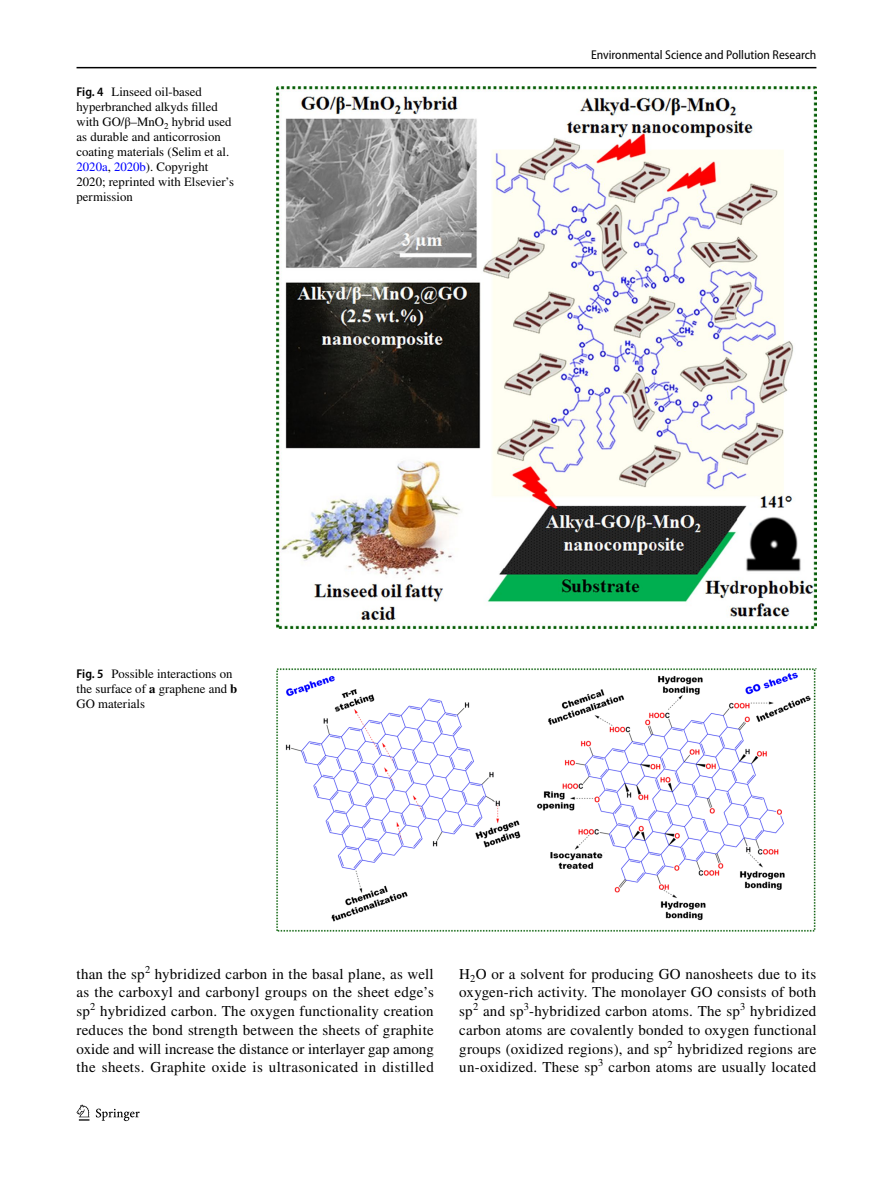
<style>
.page{position:relative;width:893px;height:1187px;background:#fff}
.page>*{position:absolute;margin:0;border:0;box-sizing:border-box;transform-origin:0 0}
.t1{font:15px/18.8px "STIX";letter-spacing:.02em;color:#000;text-align:justify}
.t2{font:12.75px/15px "STIX";color:#000}
.t3{font:semi-condensed 12.75px "Myriad Pro";color:#000}
.s1{font-family:"Myriad Pro";font-weight:600;font-stretch:semi-condensed}
.s2{color:#00f}
.s3{font-weight:700}
</style>
<div class="page">
<hr style="left:77px;top:67px;width:739px;height:1px;background:#000">
<svg style="left:77px;top:1104px;width:12px;height:16px"></svg>
<svg style="left:96px;top:1108px;width:44px;height:12px"></svg>
<img style="left:276px;top:87px;width:540px;height:541px">
<img style="left:276px;top:668px;width:540px;height:263px">
<p class="t2" style="left:77px;top:85px;width:159px"><span class="s1">Fig. 4</span> Linseed oil-based hyperbranched alkyds filled with GO/β–MnO<sub>2</sub> hybrid used as durable and anticorrosion coating materials (Selim et al.<br><span class="s2">2020a</span>, <span class="s2">2020b</span>). Copyright<br>2020; reprinted with Elsevier’s permission</p>
<p class="t2" style="left:77px;top:667px;width:162px"><span class="s1">Fig. 5</span> Possible interactions on the surface of <span class="s3">a</span> graphene and <span class="s3">b<br></span>GO materials</p>
<p class="t3" style="left:591px;top:48px;width:227px">Environmental Science and Pollution Research</p>
<p class="t1" style="left:77px;top:965px;width:359px">than the sp<sup>2</sup> hybridized carbon in the basal plane, as well as the carboxyl and carbonyl groups on the sheet edge’s sp<sup>2</sup> hybridized carbon. The oxygen functionality creation reduces the bond strength between the sheets of graphite oxide and will increase the distance or interlayer gap among the sheets. Graphite oxide is ultrasonicated in distilled</p>
<p class="t1" style="left:459px;top:965px;width:359px">H<sub>2</sub>O or a solvent for producing GO nanosheets due to its oxygen-rich activity. The monolayer GO consists of both sp<sup>2</sup> and sp<sup>3</sup>-hybridized carbon atoms. The sp<sup>3</sup> hybridized carbon atoms are covalently bonded to oxygen functional groups (oxidized regions), and sp<sup>2</sup> hybridized regions are un-oxidized. These sp<sup>3</sup> carbon atoms are usually located</p>
</div>
